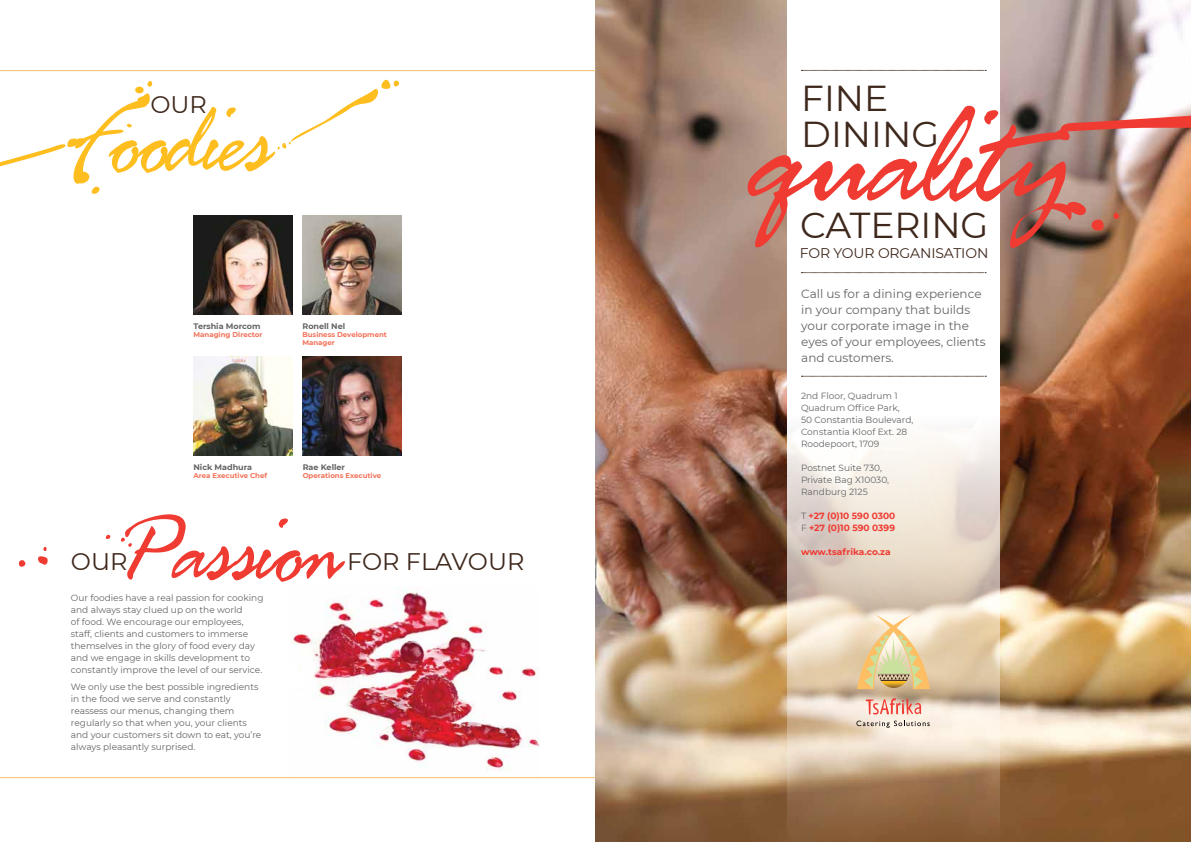
<style>
.page{position:relative;width:1191px;height:842px;background:#fff}
.page>*{position:absolute;margin:0;border:0;box-sizing:border-box;transform-origin:0 0}
.t1{font:146.9px "Fresh Script";color:#ef3b32}
.t2{font:100px "Fresh Script";color:#febe1f}
.t3{font:96.8px "Fresh Script";color:#ef3b32}
.t4{font:36px/36px "Montserrat";color:#3e271b}
.t5{font:24px "Montserrat";color:#3e271b}
.t6{font:14px "Montserrat";letter-spacing:-.01em;color:#3e271b}
.t7{font:12px/16px "Montserrat";color:#636466}
.t8{font:9px/12px "Montserrat";color:#636466}
.t9{font:700 9px/12px "Montserrat";color:#ef3b32}
.t10{font:700 8px "Montserrat";color:#636466}
.t11{font:700 7px/8px "Montserrat";color:#f37259}
.s1{font-weight:400;color:#636466}
</style>
<div class="page">
<img style="left:595px;top:0;width:596px;height:842px">
<svg style="left:787px;top:0;width:212px;height:842px"></svg>
<img style="left:291px;top:587px;width:249px;height:192px">
<hr style="left:0;top:777px;width:595px;height:1px;background:#fdbe64">
<hr style="left:0;top:70px;width:595px;height:1px;background:#fdbe64">
<svg style="left:270px;top:560px;width:9px;height:9px"></svg>
<svg style="left:127px;top:123px;width:5px;height:5px"></svg>
<svg style="left:277px;top:79px;width:122px;height:71px"></svg>
<svg style="left:135px;top:81px;width:17px;height:25px"></svg>
<svg style="left:0;top:138px;width:100px;height:56px"></svg>
<svg style="left:120px;top:537px;width:12px;height:10px"></svg>
<svg style="left:105px;top:534px;width:6px;height:5px"></svg>
<svg style="left:38px;top:546px;width:10px;height:19px"></svg>
<svg style="left:18px;top:560px;width:8px;height:7px"></svg>
<svg style="left:856px;top:721px;width:73px;height:7px"></svg>
<svg style="left:857px;top:614px;width:73px;height:75px"></svg>
<svg style="left:865px;top:698px;width:56px;height:17px"></svg>
<svg style="left:1056px;top:113px;width:135px;height:19px"></svg>
<svg style="left:1063px;top:199px;width:41px;height:33px"></svg>
<svg style="left:1112px;top:212px;width:8px;height:8px"></svg>
<svg style="left:801px;top:272px;width:185px;height:1px"></svg>
<svg style="left:801px;top:70px;width:185px;height:1px"></svg>
<svg style="left:801px;top:376px;width:185px;height:1px"></svg>
<img style="left:302px;top:215px;width:100px;height:100px">
<img style="left:193px;top:215px;width:100px;height:100px">
<img style="left:193px;top:356px;width:100px;height:99px">
<img style="left:303px;top:356px;width:99px;height:99px">
<h3 class="t5" style="left:150px;top:88px;width:58px">OUR</h3>
<h2 class="t2" style="left:71px;top:94px;width:199px">Foodies</h2>
<p class="t10" style="left:193px;top:320px;width:68px">Tershia Morcom</p>
<p class="t11" style="left:193px;top:330px;width:70px">Managing Director</p>
<p class="t10" style="left:302px;top:320px;width:44px">Ronell Nel</p>
<p class="t11" style="left:302px;top:330px;width:86px">Business Development<br>Manager</p>
<p class="t10" style="left:193px;top:461px;width:60px">Nick Madhura</p>
<p class="t11" style="left:193px;top:471px;width:75px">Area Executive Chef</p>
<p class="t10" style="left:303px;top:461px;width:44px">Rae Keller</p>
<p class="t11" style="left:303px;top:471px;width:80px">Operations Executive</p>
<h3 class="t3" style="left:120px;top:505px;width:219px">Passion</h3>
<h3 class="t5" style="left:71px;top:545px;width:58px">OUR</h3>
<h3 class="t5" style="left:347px;top:545px;width:179px">FOR FLAVOUR</h3>
<p class="t8" style="left:71px;top:591px;width:194px">Our foodies have a real passion for cooking and always stay clued up on the world<br>of food. We encourage our employees, staff, clients and customers to immerse themselves in the glory of food every day and we engage in skills development to constantly improve the level of our service.</p>
<p class="t8" style="left:71px;top:681px;width:192px">We only use the best possible ingredients in the food we serve and constantly reassess our menus, changing them regularly so that when you, your clients and your customers sit down to eat, you’re always pleasantly surprised.</p>
<h3 class="t4" style="left:801px;top:79px;width:139px">FINE<br>DINING</h3>
<h1 class="t1" style="left:746px;top:90px;width:321px">quality</h1>
<h3 class="t4" style="left:800px;top:206px;width:190px">CATERING</h3>
<h3 class="t6" style="left:800px;top:244px;width:190px">FOR YOUR ORGANISATION</h3>
<h3 class="t7" style="left:801px;top:286px;width:186px">Call us for a dining experience in your company that builds your corporate image in the eyes of your employees, clients and customers.</h3>
<p class="t8" style="left:801px;top:390px;width:114px">2nd Floor, Quadrum 1<br>Quadrum Office Park,<br>50 Constantia Boulevard,<br>Constantia Kloof Ext. 28<br>Roodepoort, 1709</p>
<p class="t8" style="left:801px;top:462px;width:90px">Postnet Suite 730,<br>Private Bag X10030,<br>Randburg 2125</p>
<p class="t9" style="left:801px;top:510px;width:96px"><span class="s1">T</span> +27 (0)10 590 0300<br><span class="s1">F</span> +27 (0)10 590 0399</p>
<p class="t9" style="left:801px;top:546px;width:91px">www.tsafrika.co.za</p>
</div>
